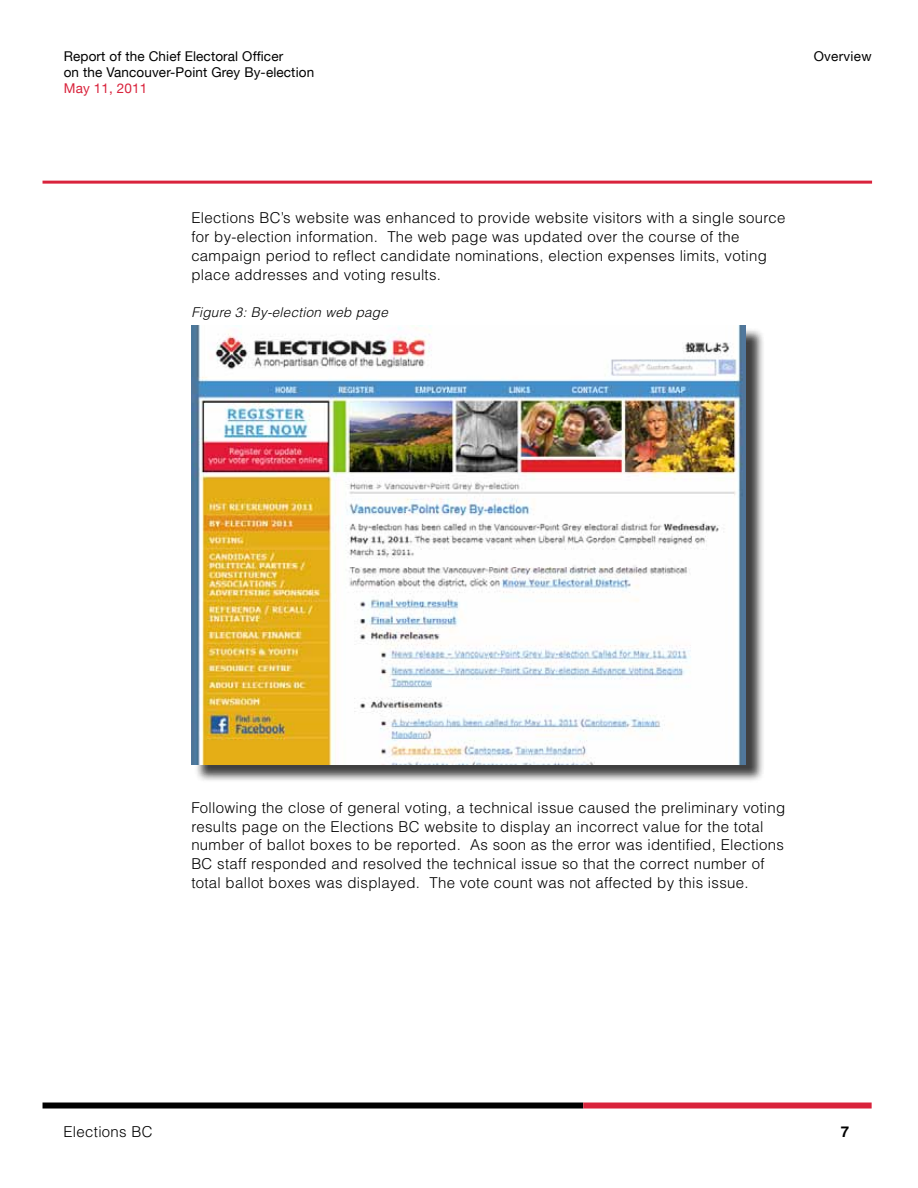
<style>
.page{position:relative;width:918px;height:1188px;background:#fff}
.page>*{position:absolute;margin:0;border:0;box-sizing:border-box;transform-origin:0 0}
.t1{font:300 15px/18.8px "Helvetica LT Std";letter-spacing:.02em;color:#000}
.t2{font:700 15px "Helvetica LT Std";color:#000}
.t3{font:13.5px/16.2px "Helvetica Neue LT";letter-spacing:.01em;color:#000}
.t4{font:italic 300 13.5px "Helvetica LT Std";letter-spacing:.02em;color:#000}
.t5{font:13.5px "Helvetica Neue LT";letter-spacing:.01em;color:#d9233c}
</style>
<div class="page">
<div style="left:194px;top:327px;width:571px;height:456px;background:#000;opacity:.75"></div>
<img style="left:192px;top:325px;width:554px;height:439px">
<hr style="left:43px;top:181px;width:829px;height:3px;background:#d9233c">
<div style="left:43px;top:1103px;width:540px;height:6px;background:#000"></div>
<div style="left:583px;top:1103px;width:289px;height:6px;background:#d9233c"></div>
<p class="t3" style="left:64px;top:48px;width:252px">Report of the Chief Electoral Officer<br>on the Vancouver-Point Grey By-election</p>
<p class="t5" style="left:64px;top:80px;width:85px">May 11, 2011</p>
<p class="t3" style="left:814px;top:48px;width:59px">Overview</p>
<p class="t1" style="left:191px;top:209px;width:596px">Elections BC’s website was enhanced to provide website visitors with a single source for by-election information. The web page was updated over the course of the campaign period to reflect candidate nominations, election expenses limits, voting place addresses and voting results.</p>
<p class="t4" style="left:191px;top:304px;width:198px">Figure 3: By-election web page</p>
<p class="t1" style="left:191px;top:798px;width:596px">Following the close of general voting, a technical issue caused the preliminary voting results page on the Elections BC website to display an incorrect value for the total number of ballot boxes to be reported. As soon as the error was identified, Elections BC staff responded and resolved the technical issue so that the correct number of total ballot boxes was displayed. The vote count was not affected by this issue.</p>
<p class="t1" style="left:64px;top:1122px;width:91px">Elections BC</p>
<p class="t2" style="left:841px;top:1122px;width:10px">7</p>
</div>
